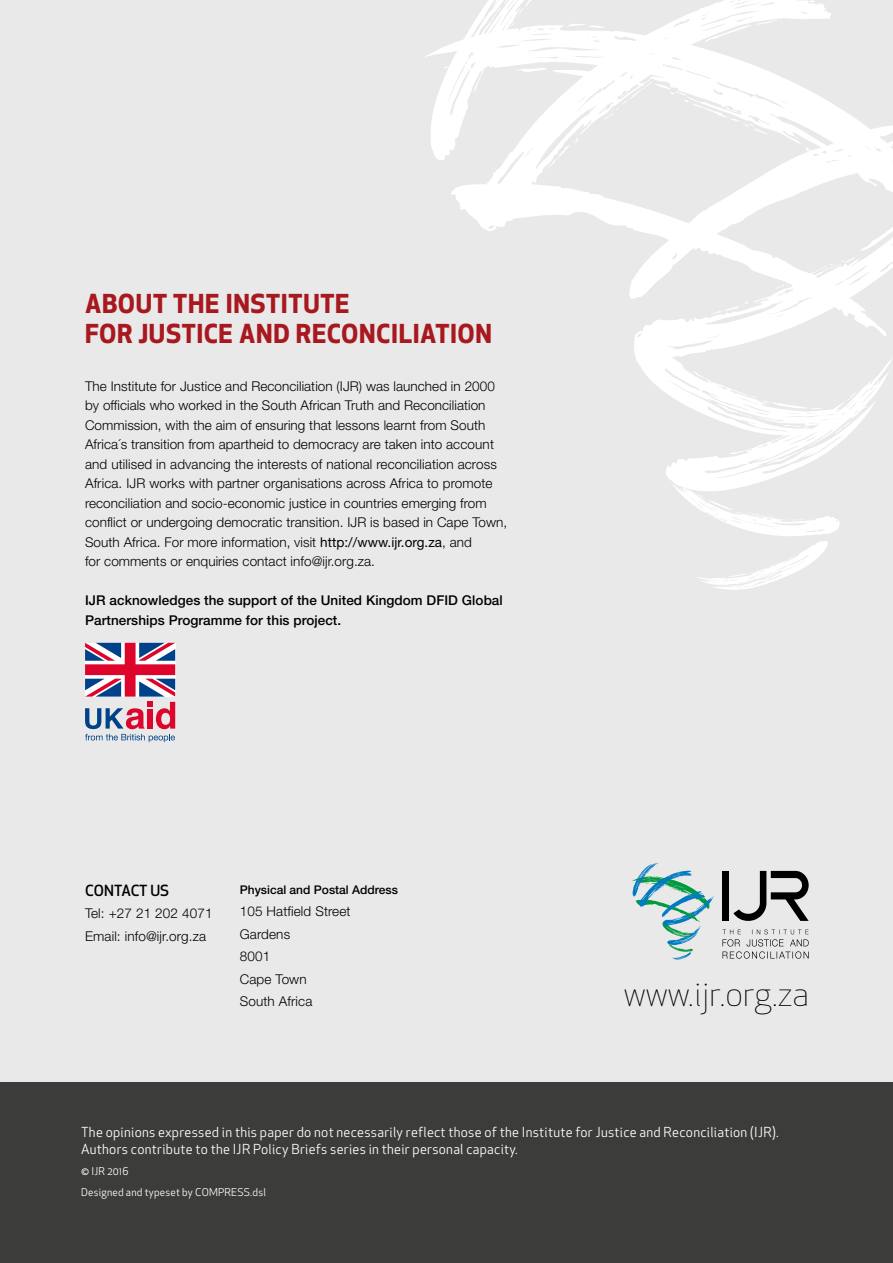
<style>
.page{position:relative;width:893px;height:1263px;background:#fff}
.page>*{position:absolute;margin:0;border:0;box-sizing:border-box;transform-origin:0 0}
.t1{font:300 33px "Apex New";color:#000}
.t2{font:700 25.5px/30px "Apex New";letter-spacing:.025em;color:#a8181f}
.t3{font:500 15px "Apex New";letter-spacing:.005em;color:#000}
.t4{font:300 13.5px/19.5px "Helvetica Neue LT Std";letter-spacing:.005em;color:#000}
.t5{font:13.5px/16.5px "Apex New";letter-spacing:.02em;color:#fff}
.t6{font:500 13.5px/19.5px "Helvetica Neue LT Std";letter-spacing:.005em;color:#000}
.t7{font:500 12px "Helvetica Neue LT Std";color:#000}
.t8{font:10.5px/21.3px "Apex New";letter-spacing:.02em;color:#fff}
.s1{font-weight:400}
</style>
<div class="page">
<div style="left:0;top:0;width:893px;height:1097px;background:#e9e9e9"></div>
<div style="left:0;top:1082px;width:893px;height:181px;background:#3c3c3b"></div>
<div style="left:722px;top:871px;width:7px;height:50px;background:#000"></div>
<svg style="left:733px;top:871px;width:76px;height:50px"></svg>
<svg style="left:722px;top:929px;width:87px;height:30px"></svg>
<svg style="left:632px;top:863px;width:82px;height:96px"></svg>
<svg style="left:637px;top:360px;width:254px;height:230px"></svg>
<svg style="left:634px;top:337px;width:130px;height:23px;fill:#fff"></svg>
<svg style="left:426px;top:23px;width:48px;height:137px"></svg>
<svg style="left:451px;top:184px;width:435px;height:153px"></svg>
<svg style="left:629px;top:125px;width:264px;height:174px"></svg>
<svg style="left:474px;top:0;width:359px;height:231px"></svg>
<svg style="left:85px;top:643px;width:90px;height:99px"></svg>
<h2 class="t2" style="left:85px;top:287px;width:408px">ABOUT THE INSTITUTE<br>FOR JUSTICE AND RECONCILIATION</h2>
<p class="t4" style="left:85px;top:376px;width:424px">The Institute for Justice and Reconciliation (IJR) was launched in 2000 by officials who worked in the South African Truth and Reconciliation Commission, with the aim of ensuring that lessons learnt from South Africa´s transition from apartheid to democracy are taken into account and utilised in advancing the interests of national reconciliation across Africa. IJR works with partner organisations across Africa to promote reconciliation and socio-economic justice in countries emerging from conflict or undergoing democratic transition. IJR is based in Cape Town, South Africa. For more information, visit <span class="s1">http://www.ijr.org.za</span>, and<br>for comments or enquiries contact info@ijr.org.za.</p>
<p class="t6" style="left:85px;top:590px;width:419px">IJR acknowledges the support of the United Kingdom DFID Global<br>Partnerships Programme for this project.</p>
<p class="t3" style="left:85px;top:880px;width:86px">CONTACT US</p>
<p class="t4" style="left:85px;top:902px;width:129px;line-height:22.5px">Tel: +27 21 202 4071<br>Email: info@ijr.org.za</p>
<p class="t7" style="left:240px;top:882px;width:160px">Physical and Postal Address</p>
<p class="t4" style="left:240px;top:900px;width:112px;line-height:22.5px">105 Hatfield Street<br>Gardens<br>8001<br>Cape Town<br>South Africa</p>
<h1 class="t1" style="left:624px;top:974px;width:186px">www.ijr.org.za</h1>
<p class="t5" style="left:81px;top:1124px;width:699px">The opinions expressed in this paper do not necessarily reflect those of the Institute for Justice and Reconciliation (IJR).<br>Authors contribute to the IJR Policy Briefs series in their personal capacity.</p>
<p class="t8" style="left:81px;top:1160px;width:186px">© IJR 2016<br>Designed and typeset by COMPRESS.dsl</p>
</div>
